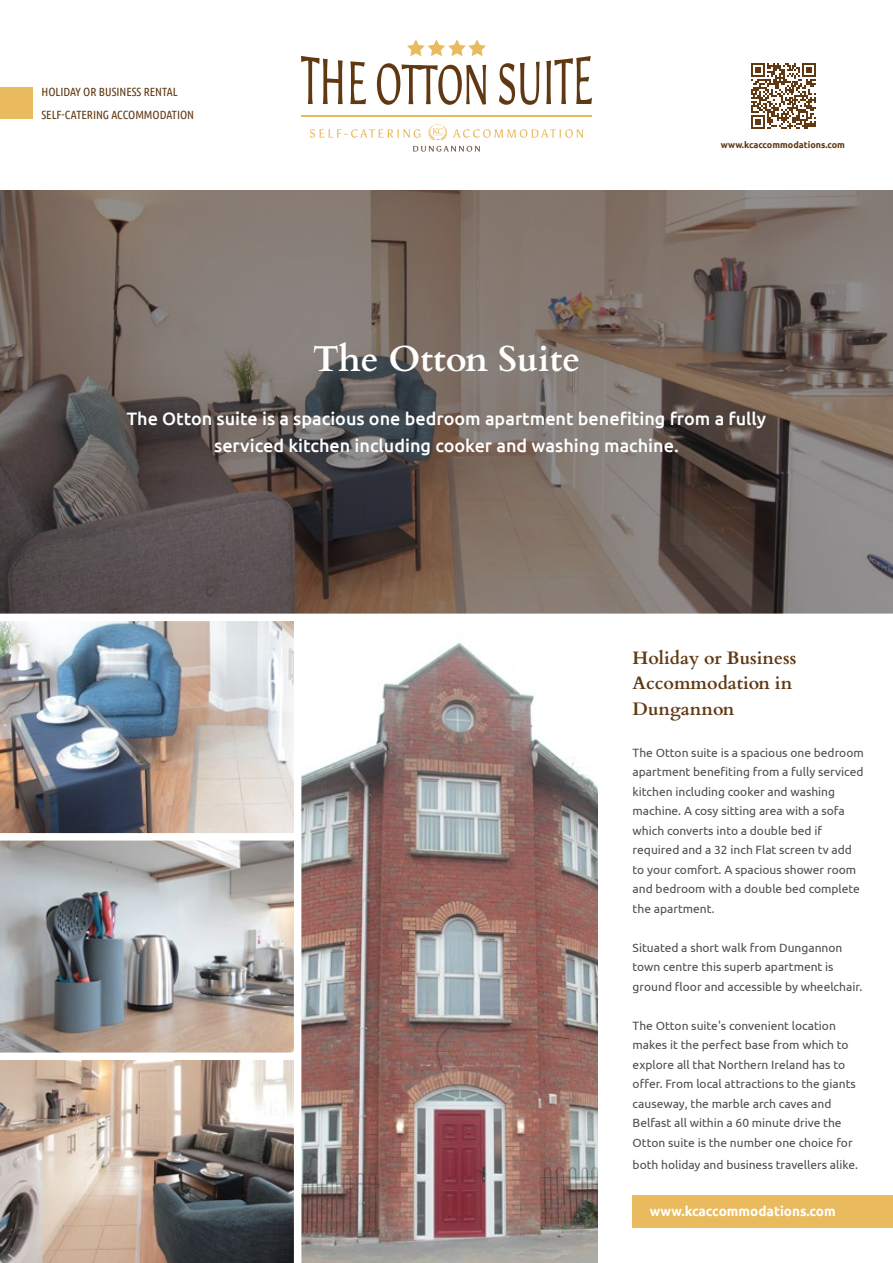
<style>
.page{position:relative;width:893px;height:1263px;background:#fff}
.page>*{position:absolute;margin:0;border:0;box-sizing:border-box;transform-origin:0 0}
.t1{font:700 36px "Cardo";color:#fff}
.t2{font:500 18px/27px "Ubuntu";color:#fff;text-align:center}
.t3{font:700 18px/25.5px "Cardo";color:#603913}
.t4{font:700 13.5px "Ubuntu";color:#fff}
.t5{font:12px/19.5px "Ubuntu";color:#4d4d4f}
.t6{font:11.85px/22px "Ubuntu Condensed";color:#603913}
.t7{font:700 9px "Ubuntu";color:#603913}
</style>
<div class="page">
<img style="left:0;top:621px;width:597px;height:642px">
<svg style="left:0;top:190px;width:893px;height:424px;background:#70655f"></svg>
<div style="left:633px;top:1195px;width:260px;height:32px;background:#e9bb5e"></div>
<div style="left:0;top:88px;width:32px;height:31px;background:#e9bb5e"></div>
<div style="left:294px;top:617px;width:7px;height:646px;background:#fff"></div>
<div style="left:0;top:1052px;width:299px;height:8px;background:#fff"></div>
<div style="left:0;top:833px;width:297px;height:7px;background:#fff"></div>
<svg style="left:413px;top:146px;width:67px;height:6px"></svg>
<svg style="left:301px;top:56px;width:42px;height:48px"></svg>
<svg style="left:350px;top:61px;width:16px;height:43px"></svg>
<svg style="left:377px;top:63px;width:109px;height:42px"></svg>
<svg style="left:499px;top:62px;width:41px;height:43px"></svg>
<svg style="left:546px;top:56px;width:46px;height:48px"></svg>
<svg style="left:407px;top:39px;width:79px;height:17px"></svg>
<hr style="left:301px;top:116px;width:291px;height:1px;background:#e9bb5e">
<svg style="left:310px;top:129px;width:111px;height:9px"></svg>
<svg style="left:453px;top:129px;width:130px;height:9px"></svg>
<svg style="left:428px;top:124px;width:19px;height:16px"></svg>
<svg style="left:751px;top:63px;width:65px;height:66px"></svg>
<p class="t6" style="left:41px;top:81px;width:154px">HOLIDAY OR BUSINESS RENTAL<br>SELF-CATERING ACCOMMODATION</p>
<p class="t7" style="left:721px;top:139px;width:125px">www.kcaccommodations.com</p>
<h1 class="t1" style="left:313px;top:330px;width:269px">The Otton Suite</h1>
<h2 class="t2" style="left:127px;top:405px;width:641px">The Otton suite is a spacious one bedroom apartment benefiting from a fully serviced kitchen including cooker and washing machine.</h2>
<h2 class="t3" style="left:633px;top:644px;width:165px">Holiday or Business<br>Accommodation in<br>Dungannon</h2>
<p class="t5" style="left:633px;top:742px;width:233px">The Otton suite is a spacious one bedroom apartment benefiting from a fully serviced kitchen including cooker and washing machine. A cosy sitting area with a sofa which converts into a double bed if required and a 32 inch Flat screen tv add to your comfort. A spacious shower room and bedroom with a double bed complete the apartment.</p>
<p class="t5" style="left:633px;top:937px;width:231px">Situated a short walk from Dungannon town centre this superb apartment is ground floor and accessible by wheelchair.</p>
<p class="t5" style="left:633px;top:1015px;width:225px">The Otton suite's convenient location makes it the perfect base from which to explore all that Northern Ireland has to offer. From local attractions to the giants causeway, the marble arch caves and Belfast all within a 60 minute drive the Otton suite is the number one choice for</p>
<p class="t5" style="left:633px;top:1155px;width:227px">both holiday and business travellers alike.</p>
<p class="t4" style="left:650px;top:1202px;width:187px">www.kcaccommodations.com</p>
</div>
